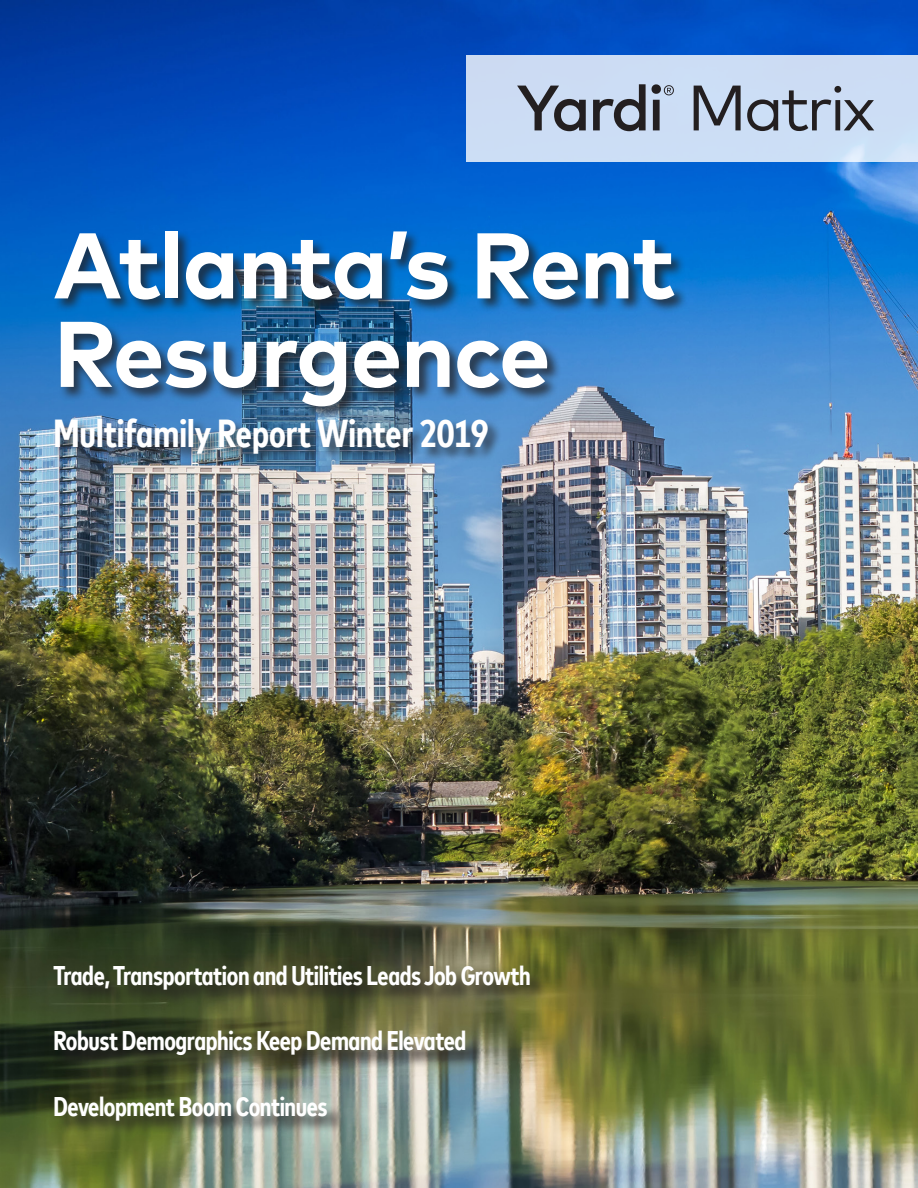
<style>
.page{position:relative;width:918px;height:1188px;background:#fff}
.page>*{position:absolute;margin:0;border:0;box-sizing:border-box;transform-origin:0 0}
.t1{font:700 93px/88.5px "Mark Offc Pro";letter-spacing:-.02em;color:#fff}
.t2{font:700 condensed 39px "Mark Offc Pro";color:#fff}
.t3{font:700 condensed 27px "Mark Offc Pro";letter-spacing:-.015em;color:#fff}
</style>
<div class="page">
<img style="left:0;top:0;width:918px;height:1188px">
<div style="left:466px;top:55px;width:452px;height:107px;background:#ccddf5"></div>
<div style="left:56px;top:969px;width:493px;height:169px;background:#231f20;opacity:.75"></div>
<div style="left:53px;top:230px;width:635px;height:238px;background:#231f20;opacity:.75"></div>
<svg style="left:517px;top:86px;width:69px;height:45px"></svg>
<svg style="left:593px;top:84px;width:53px;height:47px"></svg>
<svg style="left:652px;top:84px;width:22px;height:46px"></svg>
<svg style="left:694px;top:86px;width:47px;height:44px"></svg>
<svg style="left:747px;top:86px;width:127px;height:45px"></svg>
<p class="t1" style="left:53px;top:213px;width:624px">Atlanta’s Rent<br>Resurgence</p>
<p class="t2" style="left:53px;top:404px;width:436px">Multifamily Report Winter 2019</p>
<p class="t3" style="left:53px;top:956px;width:479px">Trade, Transportation and Utilities Leads Job Growth</p>
<p class="t3" style="left:53px;top:1021px;width:415px">Robust Demographics Keep Demand Elevated</p>
<p class="t3" style="left:53px;top:1086px;width:276px">Development Boom Continues</p>
</div>
